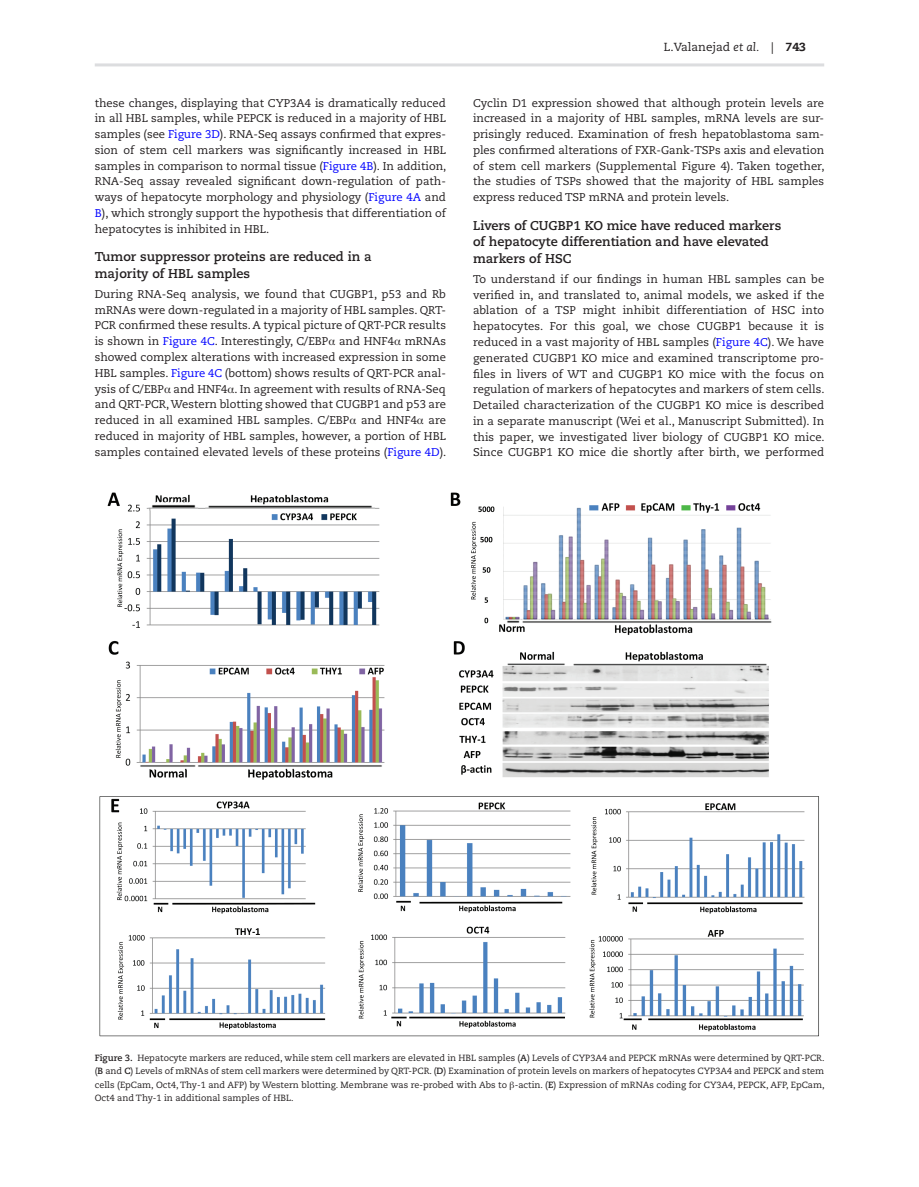
<style>
.page{position:relative;width:919px;height:1187px;background:#fff}
.page>*{position:absolute;margin:0;border:0;box-sizing:border-box;transform-origin:0 0}
.t1{font:700 12.75px/16.5px "Caecilia LT Std";color:#231f20}
.t2{font:11.7px "Caecilia LT Std";color:#231f20}
.t3{font:11.25px/15.8px "Caecilia LT Std";color:#231f20;text-align:justify}
.t4{font:9px/13.5px "Caecilia LT Std";color:#231f20;text-align:justify}
.s1{color:#00f}
.s2{font-family:"Gandhari Unicode"}
.s3{font-style:italic}
.s4{font-weight:800}
.s5{font-weight:700}
</style>
<div class="page">
<hr style="left:95px;top:63px;width:729px;height:3px;background:#dcdddf">
<img style="left:99px;top:492px;width:720px;height:544px">
<p class="t3" style="left:95px;top:95px;width:353px">these changes, displaying that CYP3A4 is dramatically reduced in all HBL samples, while PEPCK is reduced in a majority of HBL samples (see <span class="s1">Figure 3D</span>). RNA-Seq assays confirmed that expres&shy;sion of stem cell markers was significantly increased in HBL samples in comparison to normal tissue (<span class="s1">Figure 4B</span>). In addition, RNA-Seq assay revealed significant down-regulation of path&shy;ways of hepatocyte morphology and physiology (<span class="s1">Figure 4A</span> and <span class="s1">B</span>), which strongly support the hypothesis that differentiation of hepatocytes is inhibited in HBL.</p>
<p class="t1" style="left:95px;top:249px;width:278px">Tumor suppressor proteins are reduced in a majority of HBL samples</p>
<p class="t3" style="left:95px;top:286px;width:353px">During RNA-Seq analysis, we found that CUGBP1, p53 and Rb mRNAs were down-regulated in a majority of HBL samples. QRT-PCR confirmed these results. A typical picture of QRT-PCR results is shown in <span class="s1">Figure 4C</span>. Interestingly, C/EBP<span class="s2">α</span> and HNF4<span class="s2">α</span> mRNAs showed complex alterations with increased expression in some HBL samples. <span class="s1">Figure 4C</span> (bottom) shows results of QRT-PCR anal&shy;ysis of C/EBP<span class="s2">α</span> and HNF4<span class="s2">α</span>. In agreement with results of RNA-Seq and QRT-PCR, Western blotting showed that CUGBP1 and p53 are reduced in all examined HBL samples. C/EBP<span class="s2">α</span> and HNF4<span class="s2">α</span> are reduced in majority of HBL samples, however, a portion of HBL samples contained elevated levels of these proteins (<span class="s1">Figure 4D</span>).</p>
<p class="t2" style="left:664px;top:41px;width:144px">L.Valanejad <span class="s3">et al.</span> | <span class="s4">743</span></p>
<p class="t3" style="left:473px;top:95px;width:353px">Cyclin D1 expression showed that although protein levels are increased in a majority of HBL samples, mRNA levels are sur&shy;prisingly reduced. Examination of fresh hepatoblastoma sam&shy;ples confirmed alterations of FXR-Gank-TSPs axis and elevation of stem cell markers (Supplemental Figure 4). Taken together, the studies of TSPs showed that the majority of HBL samples express reduced TSP mRNA and protein levels.</p>
<p class="t1" style="left:473px;top:217px;width:310px">Livers of CUGBP1 KO mice have reduced markers of hepatocyte differentiation and have elevated markers of HSC</p>
<p class="t3" style="left:473px;top:271px;width:353px">To understand if our findings in human HBL samples can be verified in, and translated to, animal models, we asked if the ablation of a TSP might inhibit differentiation of HSC into hepatocytes. For this goal, we chose CUGBP1 because it is reduced in a vast majority of HBL samples (<span class="s1">Figure 4C</span>). We have generated CUGBP1 KO mice and examined transcriptome pro&shy;files in livers of WT and CUGBP1 KO mice with the focus on regulation of markers of hepatocytes and markers of stem cells.<br>Detailed characterization of the CUGBP1 KO mice is described in a separate manuscript (Wei et al., Manuscript Submitted). In this paper, we investigated liver biology of CUGBP1 KO mice.<br>Since CUGBP1 KO mice die shortly after birth, we performed</p>
<p class="t4" style="left:95px;top:1050px;width:731px"><span class="s5">Figure 3.</span> Hepatocyte markers are reduced, while stem cell markers are elevated in HBL samples (<span class="s5">A</span>) Levels of CYP3A4 and PEPCK mRNAs were determined by QRT-PCR. (<span class="s5">B</span> and <span class="s5">C</span>) Levels of mRNAs of stem cell markers were determined by QRT-PCR. (<span class="s5">D</span>) Examination of protein levels on markers of hepatocytes CYP3A4 and PEPCK and stem cells (EpCam, Oct4, Thy-1 and AFP) by Western blotting. Membrane was re-probed with Abs to <span class="s2">β</span>-actin. (<span class="s5">E</span>) Expression of mRNAs coding for CY3A4, PEPCK, AFP, EpCam, Oct4 and Thy-1 in additional samples of HBL.</p>
</div>
